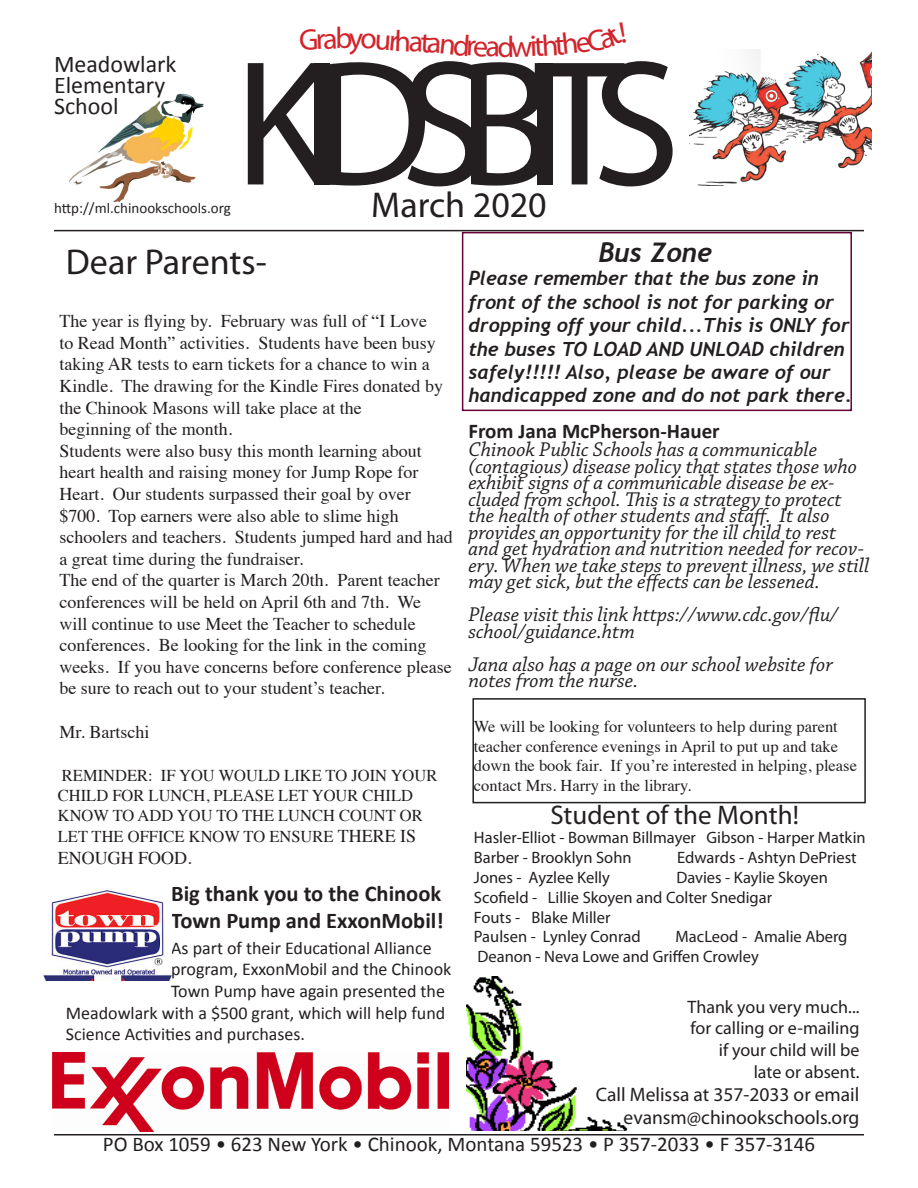
<style>
.page{position:relative;width:918px;height:1188px;background:#fff}
.page>*{position:absolute;margin:0;border:0;box-sizing:border-box;transform-origin:0 0}
.t1{font:180px "Myriad Pro";letter-spacing:-.175em;color:#231f20}
.t2{font:36px "Myriad Pro";color:#231f20}
.t3{font:30px "Myriad Pro";color:#d1232a}
.t4{font:27px "Myriad Pro";color:#231f20}
.t5{font:italic 700 27px "Trebuchet";color:#231f20}
.t6{font:24px "Calibri";color:#231f20}
.t7{font:700 22.5px/27px "Calibri";color:#231f20}
.t8{font:italic 21px/16.5px "Chaparral Pro";color:#231f20}
.t9{font:21px "Calibri";color:#231f20}
.t10{font:700 21px "Calibri";color:#231f20}
.t11{font:italic 700 19.5px/23.4px "Trebuchet";color:#231f20}
.t12{font:19.5px "Myriad Pro";color:#231f20}
.t13{font:18px/21.6px "Times";color:#231f20}
.t14{font:18px "Calibri";color:#231f20}
.t15{font:18px "Myriad Pro";color:#231f20}
.t16{font:16.5px/19.8px "Times";color:#231f20}
.t17{font:16.5px "Myriad Pro";color:#231f20}
.t18{font:15px "Calibri";color:#231f20}
.s1{font-size:18px}
</style>
<div class="page">
<img style="left:466px;top:976px;width:162px;height:155px">
<div style="left:472px;top:698px;width:394px;height:105px;border:2px solid #231f20"></div>
<img style="left:69px;top:94px;width:135px;height:108px">
<hr style="left:54px;top:230px;width:810px;height:1px;background:#231f20">
<hr style="left:54px;top:1134px;width:810px;height:2px;background:#231f20">
<img style="left:690px;top:50px;width:182px;height:136px">
<img style="left:53px;top:1053px;width:396px;height:78px">
<img style="left:43px;top:888px;width:128px;height:92px">
<div style="left:462px;top:232px;width:390px;height:179px;border:2px solid #680038"></div>
<p class="t6" style="left:54px;top:49px;width:124px">Meadowlark</p>
<p class="t6" style="left:54px;top:70px;width:113px">Elementary</p>
<p class="t6" style="left:54px;top:91px;width:66px">School</p>
<p class="t18" style="left:54px;top:199px;width:178px">http://ml.chinookschools.org</p>
<p class="t3" style="left:335px;top:20px;width:19px">b</p>
<p class="t3" style="left:497px;top:28px;width:18px">d</p>
<p class="t1" style="left:234px;top:13px;width:448px">KIDSBITS</p>
<p class="t2" style="left:371px;top:183px;width:177px">March 2020</p>
<p class="t2" style="left:66px;top:239px;width:202px">Dear Parents-</p>
<p class="t13" style="left:59px;top:309px;width:385px">The year is flying by. February was full of “I Love to Read Month” activities. Students have been busy taking AR tests to earn tickets for a chance to win a Kindle. The drawing for the Kindle Fires donated by the Chinook Masons will take place at the</p>
<p class="t13" style="left:59px;top:417px;width:174px">beginning of the month.</p>
<p class="t13" style="left:59px;top:438px;width:395px">Students were also busy this month learning about heart health and raising money for Jump Rope for Heart. Our students surpassed their goal by over $700. Top earners were also able to slime high schoolers and teachers. Students jumped hard and had a great time during the fundraiser.</p>
<p class="t13" style="left:59px;top:568px;width:394px">The end of the quarter is March 20th. Parent teacher conferences will be held on April 6th and 7th. We will continue to use Meet the Teacher to schedule conferences. Be looking for the link in the coming weeks. If you have concerns before conference please be sure to reach out to your student’s teacher.</p>
<p class="t13" style="left:59px;top:719px;width:91px">Mr. Bartschi</p>
<p class="t16" style="left:58px;top:764px;width:381px">REMINDER: IF YOU WOULD LIKE TO JOIN YOUR<br>CHILD FOR LUNCH, PLEASE LET YOUR CHILD<br>KNOW TO ADD YOU TO THE LUNCH COUNT OR</p>
<p class="t16" style="left:58px;top:826px;width:360px">LET THE OFFICE KNOW TO ENSURE <span class="s1">THERE IS</span></p>
<p class="t13" style="left:58px;top:846px;width:135px">ENOUGH FOOD.</p>
<p class="t7" style="left:171px;top:880px;width:274px">Big thank you to the Chinook<br>Town Pump and ExxonMobil!</p>
<p class="t14" style="left:171px;top:936px;width:262px">As part of their Educational Alliance</p>
<p class="t14" style="left:171px;top:958px;width:282px">program, ExxonMobil and the Chinook</p>
<p class="t14" style="left:171px;top:980px;width:275px">Town Pump have again presented the</p>
<p class="t14" style="left:66px;top:1001px;width:381px">Meadowlark with a $500 grant, which will help fund</p>
<p class="t14" style="left:66px;top:1023px;width:241px">Science Activities and purchases.</p>
<p class="t5" style="left:598px;top:236px;width:115px">Bus Zone</p>
<p class="t11" style="left:468px;top:267px;width:385px">Please remember that the bus zone in front of the school is not for parking or dropping off your child...This is ONLY for the buses TO LOAD AND UNLOAD children safely!!!!! Also, please be aware of our handicapped zone and do not park there.</p>
<p class="t10" style="left:468px;top:418px;width:253px">From Jana McPherson-Hauer</p>
<p class="t8" style="left:468px;top:442px;width:402px">Chinook Public Schools has a communicable (contagious) disease policy that states those who exhibit signs of a communicable disease be ex&shy;cluded from school. This is a strategy to protect the health of other students and staff. It also provides an opportunity for the ill child to rest and get hydration and nutrition needed for recov&shy;ery. When we take steps to prevent illness, we still may get sick, but the effects can be lessened.</p>
<p class="t8" style="left:468px;top:607px;width:372px">Please visit this link https://www.cdc.gov/flu/ school/guidance.htm</p>
<p class="t8" style="left:468px;top:657px;width:366px">Jana also has a page on our school website for notes from the nurse.</p>
<p class="t16" style="left:474px;top:715px;width:385px">We will be looking for volunteers to help during parent teacher conference evenings in April to put up and take down the book fair. If you’re interested in helping, please contact Mrs. Harry in the library.</p>
<p class="t4" style="left:550px;top:798px;width:250px">Student of the Month!</p>
<p class="t17" style="left:474px;top:828px;width:393px">Hasler-Elliot - Bowman Billmayer Gibson - Harper Matkin</p>
<p class="t17" style="left:474px;top:848px;width:159px">Barber - Brooklyn Sohn</p>
<p class="t17" style="left:677px;top:848px;width:181px">Edwards - Ashtyn DePriest</p>
<p class="t17" style="left:474px;top:867px;width:137px">Jones - Ayzlee Kelly</p>
<p class="t17" style="left:676px;top:867px;width:153px">Davies - Kaylie Skoyen</p>
<p class="t17" style="left:474px;top:887px;width:300px">Scofield - Lillie Skoyen and Colter Snedigar</p>
<p class="t17" style="left:474px;top:907px;width:138px">Fouts - Blake Miller</p>
<p class="t17" style="left:474px;top:927px;width:168px">Paulsen - Lynley Conrad</p>
<p class="t17" style="left:676px;top:927px;width:173px">MacLeod - Amalie Aberg</p>
<p class="t17" style="left:477px;top:947px;width:283px">Deanon - Neva Lowe and Griffen Crowley</p>
<p class="t15" style="left:688px;top:996px;width:173px">Thank you very much...</p>
<p class="t15" style="left:690px;top:1017px;width:170px">for calling or e-mailing</p>
<p class="t15" style="left:719px;top:1039px;width:142px">if your child will be</p>
<p class="t15" style="left:754px;top:1061px;width:107px">late or absent.</p>
<p class="t12" style="left:596px;top:1083px;width:265px">Call Melissa at 357-2033 or email</p>
<p class="t12" style="left:624px;top:1106px;width:237px">evansm@chinookschools.org</p>
<p class="t9" style="left:103px;top:1131px;width:714px">PO Box 1059 • 623 New York • Chinook, Montana 59523 • P 357-2033 • F 357-3146</p>
</div>
